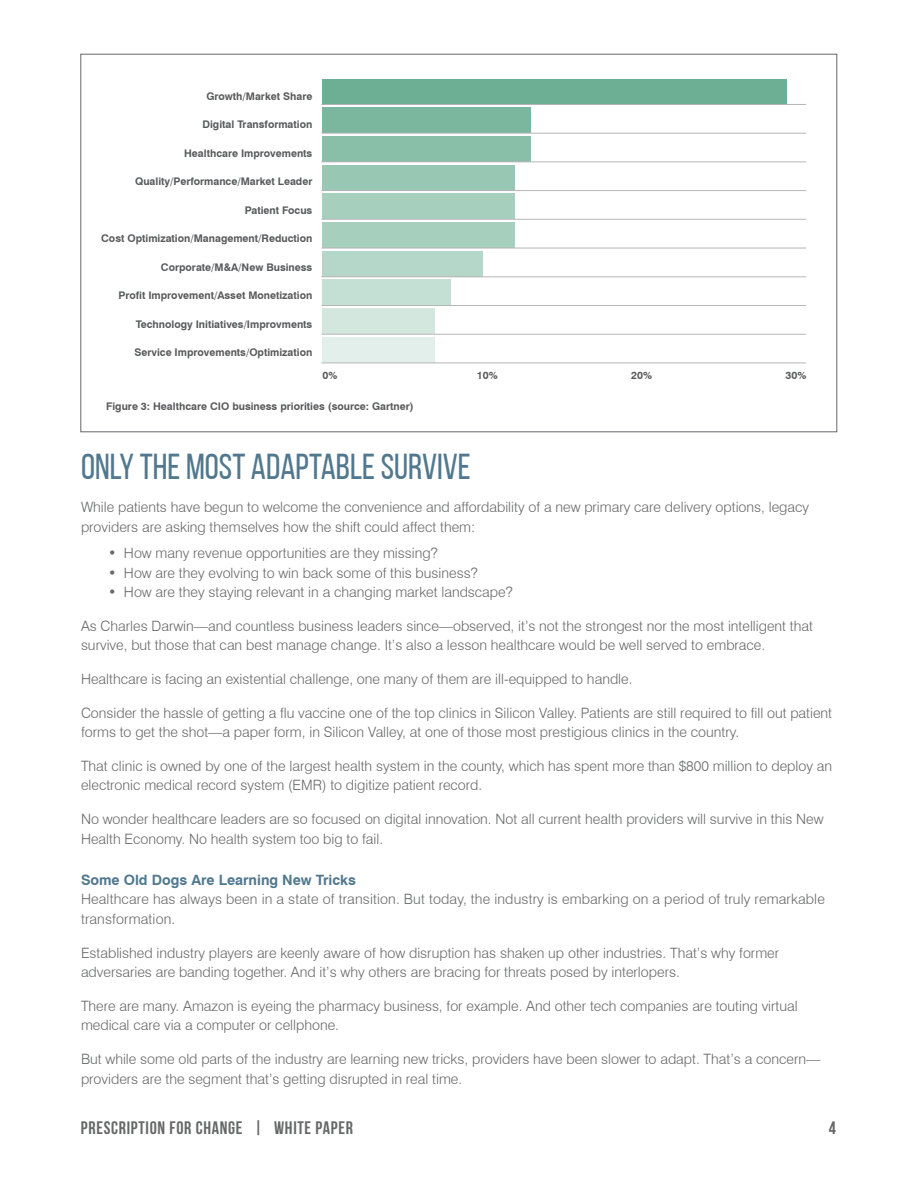
<style>
.page{position:relative;width:918px;height:1188px;background:#fff}
.page>*{position:absolute;margin:0;border:0;box-sizing:border-box;transform-origin:0 0}
.t1{font:36px "Bebas Neue";color:#51788e}
.t2{font:700 18px "Bebas Neue";letter-spacing:.04em;color:#666767}
.t3{font:300 14.25px/19.5px "Swiss 721 BT";color:#666767}
.t4{font:700 14.25px "Swiss 721 BT";color:#51788e}
.t5{font:700 10.5px "Swiss 721 BT";color:#58595b}
</style>
<div class="page">
<div style="left:322px;top:337px;width:113px;height:26px;background:#e2efea"></div>
<div style="left:322px;top:308px;width:113px;height:26px;background:#d3e7df"></div>
<div style="left:322px;top:280px;width:129px;height:25px;background:#c4dfd4"></div>
<div style="left:322px;top:251px;width:161px;height:26px;background:#b5d7c9"></div>
<div style="left:322px;top:193px;width:193px;height:26px;background:#a6cfbe"></div>
<div style="left:322px;top:165px;width:193px;height:25px;background:#98c7b4"></div>
<div style="left:322px;top:136px;width:209px;height:26px;background:#89bfa9"></div>
<div style="left:322px;top:107px;width:209px;height:26px;background:#7ab79e"></div>
<div style="left:322px;top:79px;width:465px;height:25px;background:#6caf94"></div>
<hr style="left:321px;top:219px;width:485px;height:1px;background:#b5b6b6">
<div style="left:322px;top:222px;width:193px;height:26px;background:#a6cfbe"></div>
<hr style="left:321px;top:248px;width:485px;height:1px;background:#b5b6b6">
<hr style="left:321px;top:277px;width:485px;height:1px;background:#b5b6b6">
<hr style="left:321px;top:305px;width:485px;height:1px;background:#b5b6b6">
<hr style="left:321px;top:334px;width:485px;height:1px;background:#b5b6b6">
<hr style="left:321px;top:363px;width:485px;height:1px;background:#b5b6b6">
<hr style="left:321px;top:190px;width:485px;height:1px;background:#b5b6b6">
<hr style="left:321px;top:162px;width:485px;height:1px;background:#b5b6b6">
<hr style="left:321px;top:133px;width:485px;height:1px;background:#b5b6b6">
<hr style="left:321px;top:104px;width:485px;height:1px;background:#b5b6b6">
<p class="t5" style="left:206px;top:90px;width:108px">Growth/Market Share</p>
<p class="t5" style="left:202px;top:118px;width:111px">Digital Transformation</p>
<p class="t5" style="left:184px;top:147px;width:130px">Healthcare Improvements</p>
<p class="t5" style="left:135px;top:175px;width:179px">Quality/Performance/Market Leader</p>
<p class="t5" style="left:245px;top:204px;width:69px">Patient Focus</p>
<p class="t5" style="left:101px;top:232px;width:213px">Cost Optimization/Management/Reduction</p>
<p class="t5" style="left:161px;top:261px;width:153px">Corporate/M&amp;A/New Business</p>
<p class="t5" style="left:118px;top:289px;width:195px">Profit Improvement/Asset Monetization</p>
<p class="t5" style="left:136px;top:318px;width:178px">Technology Initiatives/Improvments</p>
<p class="t5" style="left:134px;top:346px;width:179px">Service Improvements/Optimization</p>
<p class="t5" style="left:322px;top:369px;width:16px">0%</p>
<p class="t5" style="left:477px;top:369px;width:22px">10%</p>
<p class="t5" style="left:631px;top:369px;width:22px">20%</p>
<p class="t5" style="left:786px;top:369px;width:22px">30%</p>
<p class="t5" style="left:106px;top:400px;width:309px">Figure 3: Healthcare CIO business priorities (source: Gartner)</p>
<h1 class="t1" style="left:81px;top:447px;width:391px">ONLY THE MOST ADAPTABLE SURVIVE</h1>
<p class="t3" style="left:81px;top:497px;width:730px">While patients have begun to welcome the convenience and affordability of a new primary care delivery options, legacy providers are asking themselves how the shift could affect them:</p>
<p class="t3" style="left:108px;top:543px;width:331px">• How many revenue opportunities are they missing?</p>
<p class="t3" style="left:108px;top:563px;width:371px">• How are they evolving to win back some of this business?</p>
<p class="t3" style="left:108px;top:582px;width:406px">• How are they staying relevant in a changing market landscape?</p>
<p class="t3" style="left:81px;top:616px;width:734px">As Charles Darwin—and countless business leaders since—observed, it’s not the strongest nor the most intelligent that survive, but those that can best manage change. It’s also a lesson healthcare would be well served to embrace.</p>
<p class="t3" style="left:81px;top:669px;width:553px">Healthcare is facing an existential challenge, one many of them are ill-equipped to handle.</p>
<p class="t3" style="left:81px;top:703px;width:753px">Consider the hassle of getting a flu vaccine one of the top clinics in Silicon Valley. Patients are still required to fill out patient forms to get the shot—a paper form, in Silicon Valley, at one of those most prestigious clinics in the country.</p>
<p class="t3" style="left:81px;top:756px;width:753px">That clinic is owned by one of the largest health system in the county, which has spent more than $800 million to deploy an electronic medical record system (EMR) to digitize patient record.</p>
<p class="t3" style="left:81px;top:809px;width:744px">No wonder healthcare leaders are so focused on digital innovation. Not all current health providers will survive in this New<br>Health Economy. No health system too big to fail.</p>
<p class="t4" style="left:81px;top:871px;width:277px">Some Old Dogs Are Learning New Tricks</p>
<p class="t3" style="left:81px;top:890px;width:745px">Healthcare has always been in a state of transition. But today, the industry is embarking on a period of truly remarkable transformation.</p>
<p class="t3" style="left:81px;top:943px;width:700px">Established industry players are keenly aware of how disruption has shaken up other industries. That’s why former adversaries are banding together. And it’s why others are bracing for threats posed by interlopers.</p>
<p class="t3" style="left:81px;top:996px;width:718px">There are many. Amazon is eyeing the pharmacy business, for example. And other tech companies are touting virtual medical care via a computer or cellphone.</p>
<p class="t3" style="left:81px;top:1049px;width:741px">But while some old parts of the industry are learning new tricks, providers have been slower to adapt. That’s a concern— providers are the segment that’s getting disrupted in real time.</p>
<p class="t2" style="left:81px;top:1118px;width:274px">PRESCRIPTION FOR CHANGE | WHITE PAPER</p>
<p class="t2" style="left:829px;top:1118px;width:9px">4</p>
</div>
